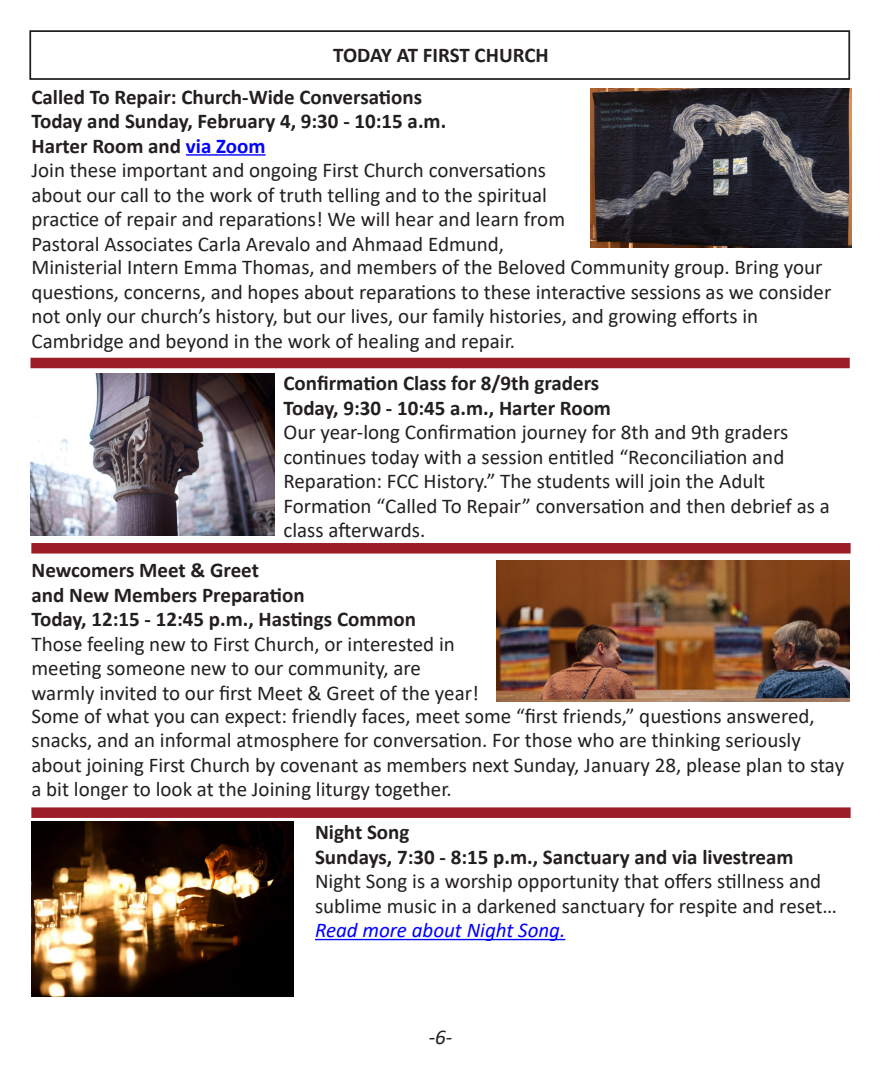
<style>
.page{position:relative;width:882px;height:1071px;background:#fff}
.page>*{position:absolute;margin:0;border:0;box-sizing:border-box;transform-origin:0 0}
.Paragraph_Style_1{font:21px/24.5px "Calibri";color:#231f20}
.Paragraph_Style_1-2{font:700 21px "Calibri";color:#231f20}
.Paragraph_Style_1-3{font:italic 21px "Calibri";color:#231f20}
.s1{color:#00f}
.s2{font-style:italic;color:#00f}
</style>
<div class="page">
<div style="left:29px;top:30px;width:821px;height:50px;border:2px solid #231f20"></div>
<div style="left:31px;top:807px;width:820px;height:11px;background:#9c1c28"></div>
<hr style="left:315px;top:939px;width:250px;height:1px;background:#00f">
<img style="left:32px;top:822px;width:262px;height:174px">
<img style="left:591px;top:89px;width:261px;height:159px">
<hr style="left:186px;top:154px;width:80px;height:2px;background:#00f">
<div style="left:31px;top:358px;width:819px;height:10px;background:#9c1c28"></div>
<img style="left:30px;top:373px;width:245px;height:163px">
<div style="left:31px;top:543px;width:820px;height:11px;background:#9c1c28"></div>
<img style="left:496px;top:560px;width:353px;height:141px">
<p class="Paragraph_Style_1-2" style="left:333px;top:40px;width:217px">TODAY AT FIRST CHURCH</p>
<p class="Paragraph_Style_1-2" style="left:32px;top:82px;width:392px">Called To Repair: Church-Wide Conversations</p>
<p class="Paragraph_Style_1-2" style="left:32px;top:106px;width:416px">Today and Sunday, February 4, 9:30 - 10:15 a.m.</p>
<p class="Paragraph_Style_1-2" style="left:32px;top:131px;width:236px">Harter Room and <span class="s1">via Zoom</span></p>
<p class="Paragraph_Style_1" style="left:32px;top:157px;width:535px">Join these important and ongoing First Church conversations about our call to the work of truth telling and to the spiritual practice of repair and reparations! We will hear and learn from Pastoral Associates Carla Arevalo and Ahmaad Edmund,</p>
<p class="Paragraph_Style_1" style="left:32px;top:255px;width:801px">Ministerial Intern Emma Thomas, and members of the Beloved Community group. Bring your questions, concerns, and hopes about reparations to these interactive sessions as we consider not only our church’s history, but our lives, our family histories, and growing efforts in</p>
<p class="Paragraph_Style_1" style="left:32px;top:328px;width:485px">Cambridge and beyond in the work of healing and repair.</p>
<p class="Paragraph_Style_1-2" style="left:284px;top:368px;width:317px">Confirmation Class for 8/9th graders</p>
<p class="Paragraph_Style_1-2" style="left:284px;top:393px;width:329px">Today, 9:30 - 10:45 a.m., Harter Room</p>
<p class="Paragraph_Style_1" style="left:284px;top:419px;width:506px">Our year-long Confirmation journey for 8th and 9th graders</p>
<p class="Paragraph_Style_1" style="left:284px;top:444px;width:502px">continues today with a session entitled “Reconciliation and</p>
<p class="Paragraph_Style_1" style="left:284px;top:468px;width:483px">Reparation: FCC History.” The students will join the Adult</p>
<p class="Paragraph_Style_1" style="left:284px;top:493px;width:548px">Formation “Called To Repair” conversation and then debrief as a class afterwards.</p>
<p class="Paragraph_Style_1-2" style="left:32px;top:556px;width:229px">Newcomers Meet &amp; Greet</p>
<p class="Paragraph_Style_1-2" style="left:32px;top:580px;width:275px">and New Members Preparation</p>
<p class="Paragraph_Style_1-2" style="left:32px;top:605px;width:386px">Today, 12:15 - 12:45 p.m., Hastings Common</p>
<p class="Paragraph_Style_1" style="left:32px;top:631px;width:425px">Those feeling new to First Church, or interested in meeting someone new to our community, are</p>
<p class="Paragraph_Style_1" style="left:32px;top:680px;width:814px">warmly invited to our first Meet &amp; Greet of the year!<br>Some of what you can expect: friendly faces, meet some “first friends,” questions answered, snacks, and an informal atmosphere for conversation. For those who are thinking seriously about joining First Church by covenant as members next Sunday, January 28, please plan to stay a bit longer to look at the Joining liturgy together.</p>
<p class="Paragraph_Style_1-2" style="left:315px;top:817px;width:96px">Night Song</p>
<p class="Paragraph_Style_1-2" style="left:315px;top:842px;width:480px">Sundays, 7:30 - 8:15 p.m., Sanctuary and via livestream</p>
<p class="Paragraph_Style_1" style="left:315px;top:868px;width:523px">Night Song is a worship opportunity that offers stillness and sublime music in a darkened sanctuary for respite and reset…<br><span class="s2">Read more about Night Song.</span></p>
<p class="Paragraph_Style_1-3" style="left:429px;top:1023px;width:25px">-6-</p>
</div>
